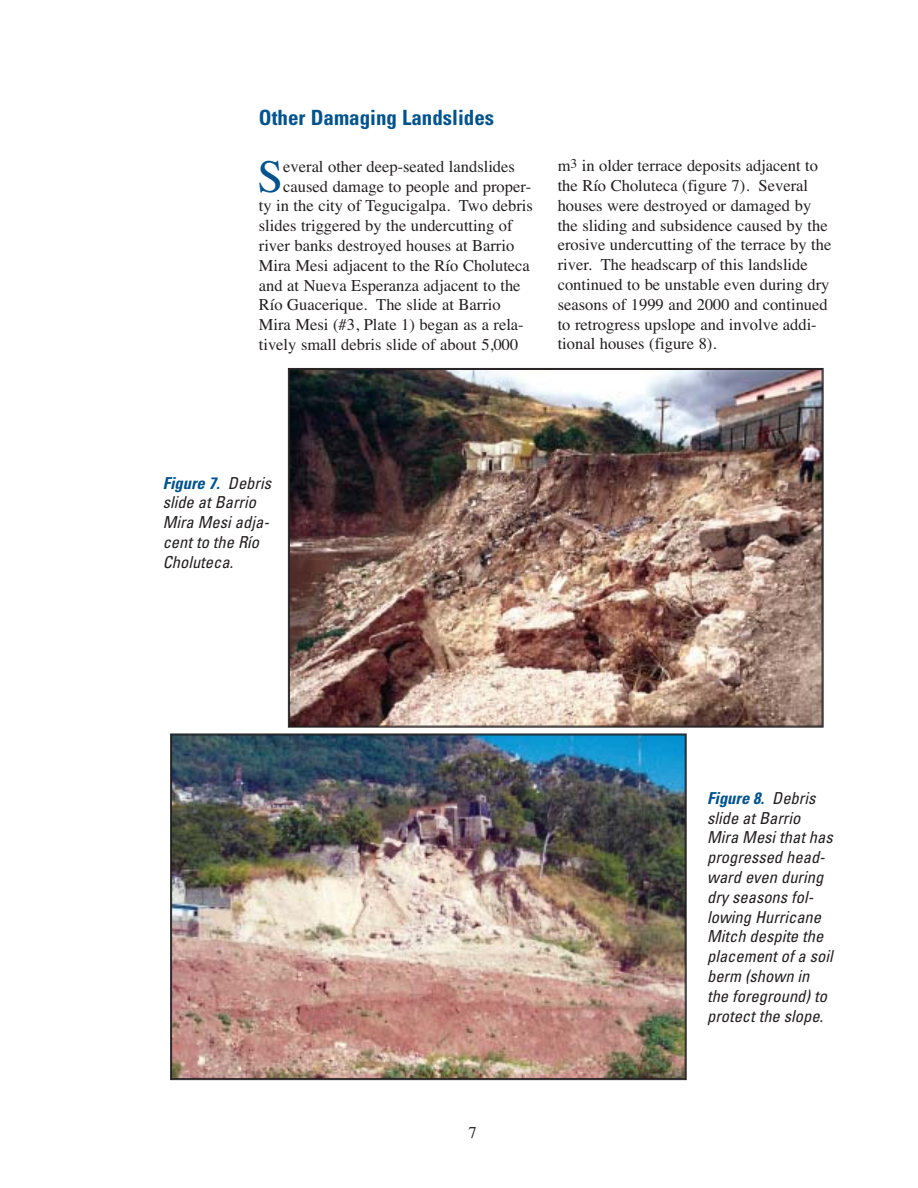
<style>
.page{position:relative;width:918px;height:1188px;background:#fff}
.page>*{position:absolute;margin:0;border:0;box-sizing:border-box;transform-origin:0 0}
.t1{font:46.35px "Times";color:#00538d}
.t2{font:700 condensed 21px "Univers";color:#00538d}
.t3{font:16.5px "Times";color:#231f20}
.t4{font:italic condensed 16.5px/19.8px "Univers";color:#231f20}
.s1{font-weight:700;color:#00538d}
</style>
<div class="page">
<img style="left:291px;top:371px;width:529px;height:353px">
<img style="left:174px;top:737px;width:509px;height:340px">
<p class="t2" style="left:259px;top:109px;width:237px">Other Damaging Landslides</p>
<h1 class="t1" style="left:258px;top:159px;width:27px">S</h1>
<p class="t3" style="left:283px;top:160px;width:233px">everal other deep-seated landslides</p>
<p class="t3" style="left:558px;top:160px;width:262px">m<sup>3</sup> in older terrace deposits adjacent to</p>
<p class="t3" style="left:283px;top:180px;width:250px">caused damage to people and proper-</p>
<p class="t3" style="left:558px;top:180px;width:252px">the Río Choluteca (figure 7). Several</p>
<p class="t3" style="left:259px;top:200px;width:276px">ty in the city of Tegucigalpa. Two debris</p>
<p class="t3" style="left:558px;top:199px;width:255px">houses were destroyed or damaged by</p>
<p class="t3" style="left:259px;top:220px;width:255px">slides triggered by the undercutting of</p>
<p class="t3" style="left:558px;top:219px;width:272px">the sliding and subsidence caused by the</p>
<p class="t3" style="left:259px;top:239px;width:257px">river banks destroyed houses at Barrio</p>
<p class="t3" style="left:558px;top:239px;width:275px">erosive undercutting of the terrace by the</p>
<p class="t3" style="left:259px;top:259px;width:273px">Mira Mesi adjacent to the Río Choluteca</p>
<p class="t3" style="left:558px;top:259px;width:252px">river. The headscarp of this landslide</p>
<p class="t3" style="left:259px;top:279px;width:263px">and at Nueva Esperanza adjacent to the</p>
<p class="t3" style="left:558px;top:279px;width:273px">continued to be unstable even during dry</p>
<p class="t3" style="left:259px;top:299px;width:243px">Río Guacerique. The slide at Barrio</p>
<p class="t3" style="left:558px;top:298px;width:272px">seasons of 1999 and 2000 and continued</p>
<p class="t3" style="left:259px;top:319px;width:266px">Mira Mesi (#3, Plate 1) began as a rela-</p>
<p class="t3" style="left:558px;top:318px;width:261px">to retrogress upslope and involve addi-</p>
<p class="t3" style="left:259px;top:338px;width:261px">tively small debris slide of about 5,000</p>
<p class="t3" style="left:558px;top:338px;width:160px">tional houses (figure 8).</p>
<p class="t4" style="left:163px;top:474px;width:110px"><span class="s1">Figure 7.</span> Debris slide at Barrio<br>Mira Mesi adja&shy;cent to the Río<br>Choluteca.</p>
<p class="t3" style="left:468px;top:1127px;width:10px">7</p>
<p class="t4" style="left:707px;top:789px;width:127px"><span class="s1">Figure 8.</span> Debris slide at Barrio<br>Mira Mesi that has progressed head&shy;ward even during dry seasons fol&shy;lowing Hurricane<br>Mitch despite the placement of a soil berm (shown in the foreground) to protect the slope.</p>
</div>
